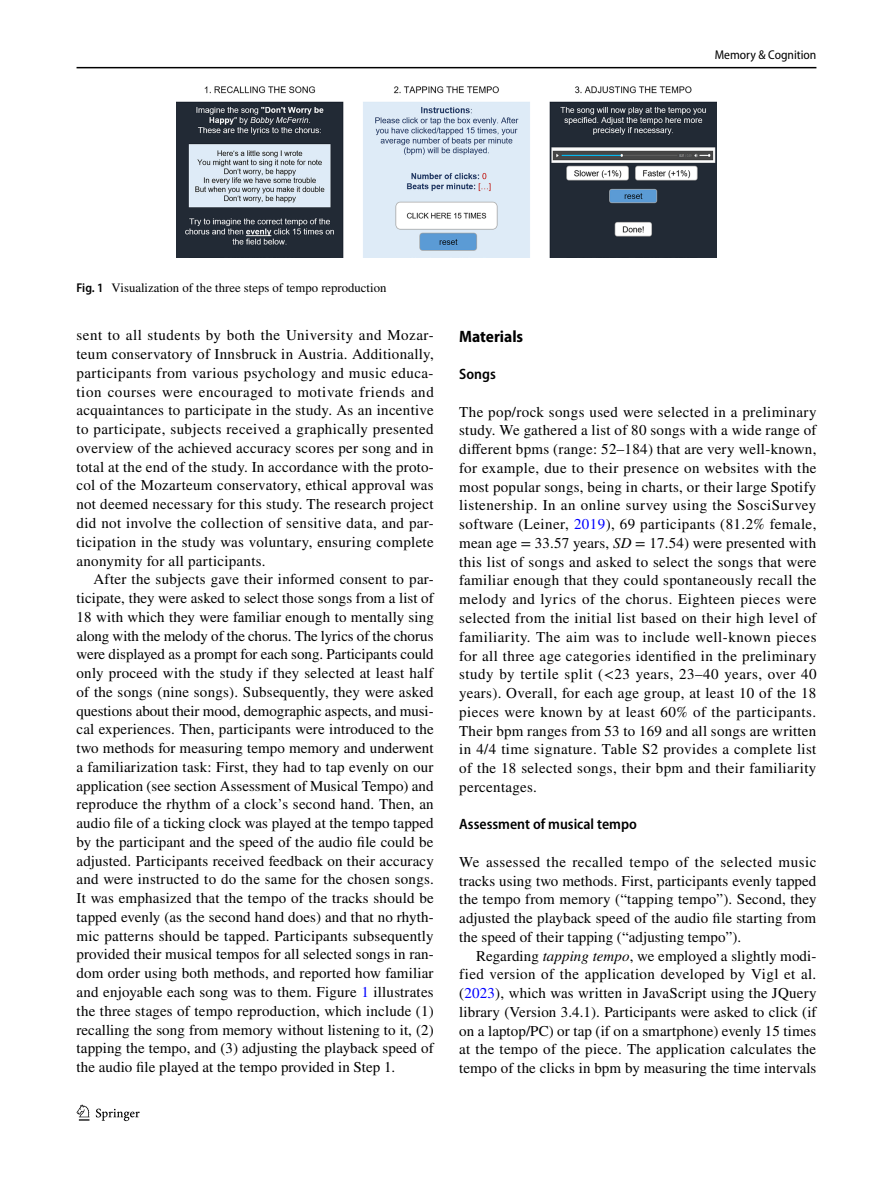
<style>
.page{position:relative;width:893px;height:1187px;background:#fff}
.page>*{position:absolute;margin:0;border:0;box-sizing:border-box;transform-origin:0 0}
.t1{font:700 semi-condensed 16.5px "Myriad Pro";color:#000}
.t2{font:15px/18.8px "STIX";letter-spacing:.005em;color:#000;text-align:justify}
.t3{font:600 semi-condensed 15px "Myriad Pro";color:#000}
.t4{font:12.75px "STIX";color:#000}
.t5{font:semi-condensed 12.75px "Myriad Pro";color:#000}
.s1{font-family:"Myriad Pro";font-weight:600;font-stretch:semi-condensed}
.s2{color:#00f}
.s3{font-style:italic}
</style>
<div class="page">
<hr style="left:77px;top:67px;width:739px;height:1px;background:#000">
<svg style="left:77px;top:1104px;width:12px;height:16px"></svg>
<svg style="left:96px;top:1108px;width:44px;height:12px"></svg>
<img style="left:176px;top:87px;width:540px;height:170px">
<p class="t5" style="left:715px;top:48px;width:103px">Memory &amp; Cognition</p>
<p class="t4" style="left:77px;top:279px;width:311px"><span class="s1">Fig. 1</span> Visualization of the three steps of tempo reproduction</p>
<p class="t2" style="left:77px;top:327px;width:359px">sent to all students by both the University and Mozar&shy;teum conservatory of Innsbruck in Austria. Additionally, participants from various psychology and music educa&shy;tion courses were encouraged to motivate friends and acquaintances to participate in the study. As an incentive to participate, subjects received a graphically presented overview of the achieved accuracy scores per song and in total at the end of the study. In accordance with the proto&shy;col of the Mozarteum conservatory, ethical approval was not deemed necessary for this study. The research project did not involve the collection of sensitive data, and par&shy;ticipation in the study was voluntary, ensuring complete anonymity for all participants.</p>
<p class="t2" style="left:77px;top:571px;width:359px;text-indent:17px">After the subjects gave their informed consent to par&shy;ticipate, they were asked to select those songs from a list of 18 with which they were familiar enough to mentally sing along with the melody of the chorus. The lyrics of the chorus were displayed as a prompt for each song. Participants could only proceed with the study if they selected at least half of the songs (nine songs). Subsequently, they were asked questions about their mood, demographic aspects, and musi&shy;cal experiences. Then, participants were introduced to the two methods for measuring tempo memory and underwent a familiarization task: First, they had to tap evenly on our application (see section Assessment of Musical Tempo) and reproduce the rhythm of a clock’s second hand. Then, an audio file of a ticking clock was played at the tempo tapped by the participant and the speed of the audio file could be adjusted. Participants received feedback on their accuracy and were instructed to do the same for the chosen songs.<br>It was emphasized that the tempo of the tracks should be tapped evenly (as the second hand does) and that no rhyth&shy;mic patterns should be tapped. Participants subsequently provided their musical tempos for all selected songs in ran&shy;dom order using both methods, and reported how familiar and enjoyable each song was to them. Figure <span class="s2">1</span> illustrates the three stages of tempo reproduction, which include (1) recalling the song from memory without listening to it, (2) tapping the tempo, and (3) adjusting the playback speed of the audio file played at the tempo provided in Step 1.</p>
<p class="t1" style="left:459px;top:327px;width:66px">Materials</p>
<p class="t3" style="left:459px;top:366px;width:38px">Songs</p>
<p class="t2" style="left:459px;top:403px;width:359px">The pop/rock songs used were selected in a preliminary study. We gathered a list of 80 songs with a wide range of different bpms (range: 52–184) that are very well-known, for example, due to their presence on websites with the most popular songs, being in charts, or their large Spotify listenership. In an online survey using the SosciSurvey software (Leiner, <span class="s2">2019</span>), 69 participants (81.2% female, mean age = 33.57 years, <span class="s3">SD</span> = 17.54) were presented with this list of songs and asked to select the songs that were familiar enough that they could spontaneously recall the melody and lyrics of the chorus. Eighteen pieces were selected from the initial list based on their high level of familiarity. The aim was to include well-known pieces for all three age categories identified in the preliminary study by tertile split (&lt;23 years, 23–40 years, over 40 years). Overall, for each age group, at least 10 of the 18 pieces were known by at least 60% of the participants.<br>Their bpm ranges from 53 to 169 and all songs are written in 4/4 time signature. Table S2 provides a complete list of the 18 selected songs, their bpm and their familiarity percentages.</p>
<p class="t3" style="left:459px;top:816px;width:179px">Assessment of musical tempo</p>
<p class="t2" style="left:459px;top:853px;width:359px">We assessed the recalled tempo of the selected music tracks using two methods. First, participants evenly tapped the tempo from memory (“tapping tempo”). Second, they adjusted the playback speed of the audio file starting from the speed of their tapping (“adjusting tempo”).</p>
<p class="t2" style="left:459px;top:947px;width:359px;text-indent:17px">Regarding <span class="s3">tapping tempo</span>, we employed a slightly modi&shy;fied version of the application developed by Vigl et al. (<span class="s2">2023</span>), which was written in JavaScript using the JQuery library (Version 3.4.1). Participants were asked to click (if on a laptop/PC) or tap (if on a smartphone) evenly 15 times at the tempo of the piece. The application calculates the tempo of the clicks in bpm by measuring the time intervals</p>
</div>
